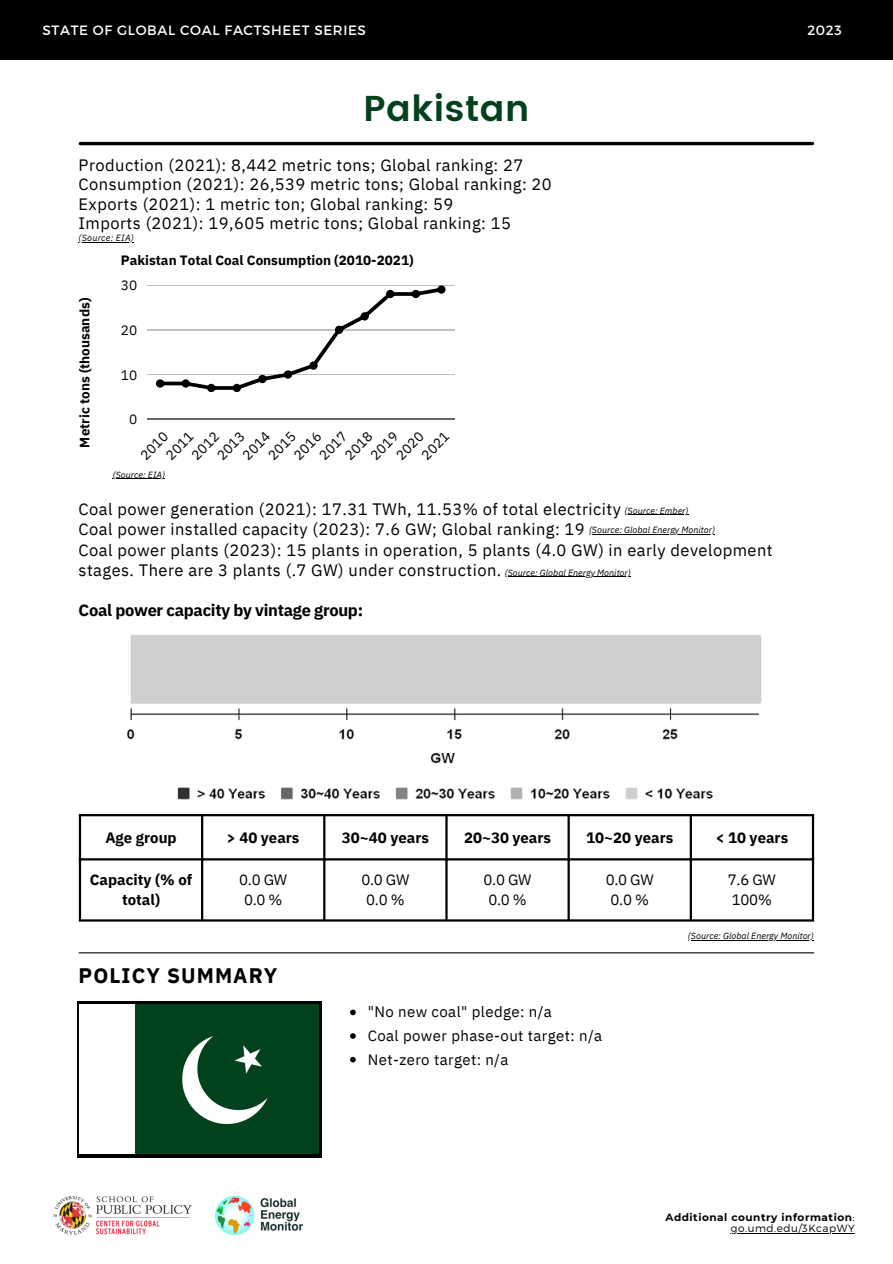
<style>
.page{position:relative;width:893px;height:1264px;background:#fff}
.page>*{position:absolute;margin:0;border:0;box-sizing:border-box;transform-origin:0 0}
.t1{font:600 36px "Poppins";letter-spacing:.02em;color:#01411c}
.t2{font:700 21px "IBM Plex Sans";letter-spacing:.05em;color:#000}
.t3{font:16.5px/19.5px "IBM Plex Sans";letter-spacing:.025em;color:#000}
.t4{font:700 16.5px "IBM Plex Sans";letter-spacing:-.02em;color:#000}
.t5{font:15px/20.2px "IBM Plex Sans";letter-spacing:.025em;color:#000;text-align:center}
.t6{font:700 15px/20.2px "IBM Plex Sans";color:#000;text-align:center}
.t7{font:13.65px "IBM Plex Sans";color:#000}
.t8{font:700 13.5px "IBM Plex Sans";color:#000}
.t9{font:13.5px "Montserrat";letter-spacing:.05em;color:#fff}
.t10{font:700 10.5px/11.4px "Montserrat";letter-spacing:.05em;color:#000;text-align:right}
.t11{font:italic 9px/19.5px "IBM Plex Sans";color:#000}
.t12{font:italic 9px "IBM Plex Sans";letter-spacing:.025em;color:#000}
.s1{font-weight:300}
</style>
<div class="page">
<hr style="left:113px;top:478px;width:52px;height:1px;background:#000">
<hr style="left:80px;top:142px;width:732px;height:3px;background:#000">
<hr style="left:79px;top:952px;width:734px;height:1px;background:#000">
<div style="left:0;top:0;width:892px;height:60px;background:#000"></div>
<svg style="left:77px;top:1001px;width:244px;height:156px;background:#141c17"></svg>
<img style="left:80px;top:1004px;width:238px;height:149px">
<svg style="left:350px;top:1009px;width:6px;height:6px"></svg>
<svg style="left:350px;top:1033px;width:6px;height:5px"></svg>
<svg style="left:350px;top:1056px;width:6px;height:6px"></svg>
<hr style="left:79px;top:242px;width:55px;height:1px;background:#000">
<hr style="left:624px;top:514px;width:64px;height:1px;background:#000">
<hr style="left:589px;top:534px;width:126px;height:1px;background:#000">
<hr style="left:504px;top:576px;width:126px;height:1px;background:#000">
<hr style="left:687px;top:939px;width:126px;height:1px;background:#000">
<img style="left:177px;top:787px;width:536px;height:13px">
<img style="left:430px;top:752px;width:25px;height:12px">
<img style="left:126px;top:707px;width:633px;height:33px">
<hr style="left:147px;top:284px;width:307px;height:1px;background:#000">
<hr style="left:147px;top:329px;width:307px;height:1px;background:#000">
<hr style="left:147px;top:374px;width:307px;height:1px;background:#000">
<hr style="left:147px;top:419px;width:307px;height:1px;background:#000">
<svg style="left:156px;top:285px;width:289px;height:107px"></svg>
<hr style="left:79px;top:816px;width:2px;height:103px;background:#000">
<hr style="left:201px;top:816px;width:2px;height:103px;background:#000">
<hr style="left:323px;top:816px;width:2px;height:103px;background:#000">
<hr style="left:445px;top:816px;width:2px;height:103px;background:#000">
<hr style="left:567px;top:816px;width:2px;height:103px;background:#000">
<hr style="left:689px;top:816px;width:3px;height:103px;background:#000">
<hr style="left:811px;top:816px;width:3px;height:103px;background:#000">
<hr style="left:79px;top:814px;width:735px;height:2px;background:#000">
<hr style="left:79px;top:858px;width:735px;height:2px;background:#000">
<hr style="left:79px;top:919px;width:735px;height:2px;background:#000">
<img style="left:54px;top:1196px;width:137px;height:38px">
<hr style="left:730px;top:1232px;width:125px;height:1px;background:#000">
<img style="left:215px;top:1196px;width:87px;height:38px">
<p class="t9" style="left:42px;top:21px;width:325px">STATE OF GLOBAL COAL FACTSHEET SERIES</p>
<p class="t9" style="left:807px;top:21px;width:36px">2023</p>
<h1 class="t1" style="left:363px;top:87px;width:167px">Pakistan</h1>
<p class="t3" style="left:79px;top:155px;width:474px">Production (2021): 8,442 metric tons; Global ranking: 27<br>Consumption (2021): 26,539 metric tons; Global ranking: 20<br>Exports (2021): 1 metric ton; Global ranking: 59<br>Imports (2021): 19,605 metric tons; Global ranking: 15</p>
<p class="t12" style="left:79px;top:232px;width:57px">(Source: EIA)</p>
<p class="t8" style="left:76px;top:447px;width:151px;rotate:-90deg">Metric tons (thousands)</p>
<p class="t8" style="left:121px;top:252px;width:294px">Pakistan Total Coal Consumption (2010-2021)</p>
<p class="t7" style="left:121px;top:276px;width:18px">30</p>
<p class="t7" style="left:121px;top:321px;width:18px">20</p>
<p class="t7" style="left:121px;top:365px;width:18px">10</p>
<p class="t7" style="left:129px;top:410px;width:10px">0</p>
<p class="t7" style="left:238px;top:450px;width:34px;rotate:-45deg">2014</p>
<p class="t7" style="left:340px;top:450px;width:34px;rotate:-45deg">2018</p>
<p class="t7" style="left:136px;top:450px;width:34px;rotate:-45deg">2010</p>
<p class="t7" style="left:392px;top:450px;width:34px;rotate:-45deg">2020</p>
<p class="t7" style="left:162px;top:450px;width:34px;rotate:-45deg">2011</p>
<p class="t7" style="left:417px;top:450px;width:34px;rotate:-45deg">2021</p>
<p class="t7" style="left:187px;top:450px;width:34px;rotate:-45deg">2012</p>
<p class="t7" style="left:366px;top:450px;width:34px;rotate:-45deg">2019</p>
<p class="t7" style="left:289px;top:450px;width:34px;rotate:-45deg">2016</p>
<p class="t7" style="left:264px;top:450px;width:34px;rotate:-45deg">2015</p>
<p class="t7" style="left:315px;top:450px;width:34px;rotate:-45deg">2017</p>
<p class="t7" style="left:213px;top:450px;width:34px;rotate:-45deg">2013</p>
<p class="t11" style="left:113px;top:464px;width:54px">(Source: EIA)</p>
<p class="t3" style="left:79px;top:499px;width:695px;line-height:20.2px">Coal power generation (2021): 17.31 TWh, 11.53% of total electricity<br>Coal power installed capacity (2023): 7.6 GW; Global ranking: 19<br>Coal power plants (2023): 15 plants in operation, 5 plants (4.0 GW) in early development stages. There are 3 plants (.7 GW) under construction.</p>
<p class="t11" style="left:589px;top:500px;width:127px;text-indent:36px">(Source: Ember) (Source: Global Energy Monitor)</p>
<p class="t11" style="left:504px;top:562px;width:127px">(Source: Global Energy Monitor)</p>
<p class="t4" style="left:79px;top:599px;width:286px">Coal power capacity by vintage group:</p>
<p class="t6" style="left:105px;top:827px;width:73px">Age group</p>
<p class="t6" style="left:227px;top:827px;width:74px">&gt; 40 years</p>
<p class="t6" style="left:342px;top:827px;width:89px">30~40 years</p>
<p class="t6" style="left:464px;top:827px;width:89px">20~30 years</p>
<p class="t6" style="left:586px;top:827px;width:89px">10~20 years</p>
<p class="t6" style="left:715px;top:827px;width:74px">&lt; 10 years</p>
<p class="t6" style="left:90px;top:869px;width:104px">Capacity (% of total)</p>
<p class="t5" style="left:239px;top:869px;width:50px">0.0 GW<br>0.0 %</p>
<p class="t5" style="left:361px;top:869px;width:50px">0.0 GW<br>0.0 %</p>
<p class="t5" style="left:483px;top:869px;width:50px">0.0 GW<br>0.0 %</p>
<p class="t5" style="left:605px;top:869px;width:50px">0.0 GW<br>0.0 %</p>
<p class="t5" style="left:727px;top:869px;width:50px;text-align:left">7.6 GW<br>100%</p>
<p class="t2" style="left:79px;top:961px;width:200px">POLICY SUMMARY</p>
<p class="t5" style="left:368px;top:1000px;width:236px;line-height:23.5px;text-align:left">"No new coal" pledge: n/a<br>Coal power phase-out target: n/a<br>Net-zero target: n/a</p>
<p class="t11" style="left:687px;top:925px;width:127px">(Source: Global Energy Monitor)</p>
<p class="t10" style="left:665px;top:1211px;width:190px">Additional country information<span class="s1">: go.umd.edu/3KcapWY</span></p>
</div>
